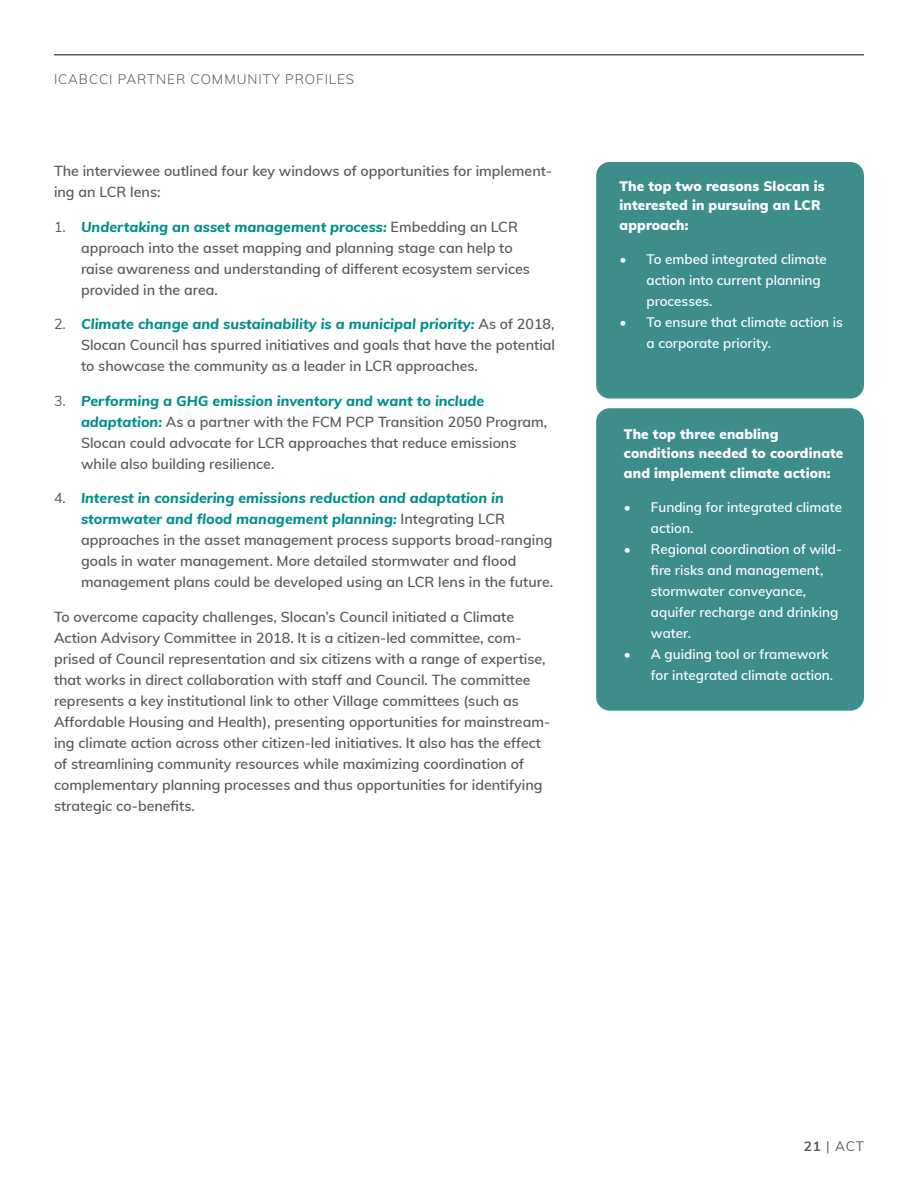
<style>
.page{position:relative;width:918px;height:1188px;background:#fff}
.page>*{position:absolute;margin:0;border:0;box-sizing:border-box;transform-origin:0 0}
.t1{font:600 14.25px/21px "Muli";color:#58595b}
.t2{font:600 13.5px/21px "Muli";color:#fff}
.t3{font:900 13.5px/19.5px "Muli";letter-spacing:.01em;color:#fff}
.t4{font:300 13.5px "Muli";letter-spacing:.07em;color:#58595b}
.t5{font:13.5px "Muli";color:#58595b}
.s1{font-weight:400}
.s2{font-weight:800;font-style:italic;color:#008f8b}
.s3{font-weight:700}
</style>
<div class="page">
<hr style="left:54px;top:54px;width:810px;height:2px;background:#58595b">
<div style="left:596px;top:162px;width:268px;height:237px;background:#3d8e8b;border-radius:14px"></div>
<div style="left:596px;top:408px;width:268px;height:303px;background:#3d8e8b;border-radius:14px"></div>
<p class="t4" style="left:54px;top:69px;width:302px">ICABCCI PARTNER COMMUNITY PROFILES</p>
<p class="t1" style="left:54px;top:160px;width:499px">The interviewee outlined four key windows of opportunities for implement&shy;ing an LCR lens:</p>
<p class="t1" style="left:81px;top:216px;width:451px;text-indent:-27px"><span class="s1">1.</span> <span class="s2">Undertaking an asset management process:</span> Embedding an LCR approach into the asset mapping and planning stage can help to raise awareness and understanding of different ecosystem services provided in the area.</p>
<p class="t1" style="left:81px;top:313px;width:476px;text-align:justify;text-indent:-27px"><span class="s1">2.</span> <span class="s2">Climate change and sustainability is a municipal priority:</span> As of 2018, Slocan Council has spurred initiatives and goals that have the potential to showcase the community as a leader in LCR approaches.</p>
<p class="t1" style="left:81px;top:390px;width:468px;text-indent:-27px"><span class="s1">3.</span> <span class="s2">Performing a GHG emission inventory and want to include adaptation:</span> As a partner with the FCM PCP Transition 2050 Program, Slocan could advocate for LCR approaches that reduce emissions while also building resilience.</p>
<p class="t1" style="left:81px;top:487px;width:474px;text-indent:-27px"><span class="s1">4.</span> <span class="s2">Interest in considering emissions reduction and adaptation in stormwater and flood management planning:</span> Integrating LCR approaches in the asset management process supports broad-ranging goals in water management. More detailed stormwater and flood management plans could be developed using an LCR lens in the future.</p>
<p class="t1" style="left:54px;top:606px;width:498px">To overcome capacity challenges, Slocan’s Council initiated a Climate Action Advisory Committee in 2018. It is a citizen-led committee, com&shy;prised of Council representation and six citizens with a range of expertise, that works in direct collaboration with staff and Council. The committee represents a key institutional link to other Village committees (such as Affordable Housing and Health), presenting opportunities for mainstream&shy;ing climate action across other citizen-led initiatives. It also has the effect of streamlining community resources while maximizing coordination of complementary planning processes and thus opportunities for identifying strategic co-benefits.</p>
<p class="t3" style="left:620px;top:176px;width:207px">The top two reasons Slocan is interested in pursuing an LCR approach:</p>
<p class="t2" style="left:647px;top:248px;width:182px;text-indent:-27px">• To embed integrated climate action into current planning processes.</p>
<p class="t2" style="left:647px;top:311px;width:198px;text-indent:-27px">• To ensure that climate action is a corporate priority.</p>
<p class="t3" style="left:624px;top:423px;width:221px">The top three enabling conditions needed to coordinate and implement climate action:</p>
<p class="t2" style="left:651px;top:496px;width:193px;text-indent:-27px">• Funding for integrated climate action.</p>
<p class="t2" style="left:651px;top:538px;width:193px;text-indent:-27px">• Regional coordination of wild&shy;fire risks and management, stormwater conveyance, aquifer recharge and drinking water.</p>
<p class="t2" style="left:651px;top:643px;width:184px;text-indent:-27px">• A guiding tool or framework for integrated climate action.</p>
<p class="t5" style="left:804px;top:1137px;width:62px"><span class="s3">21</span> | ACT</p>
</div>
